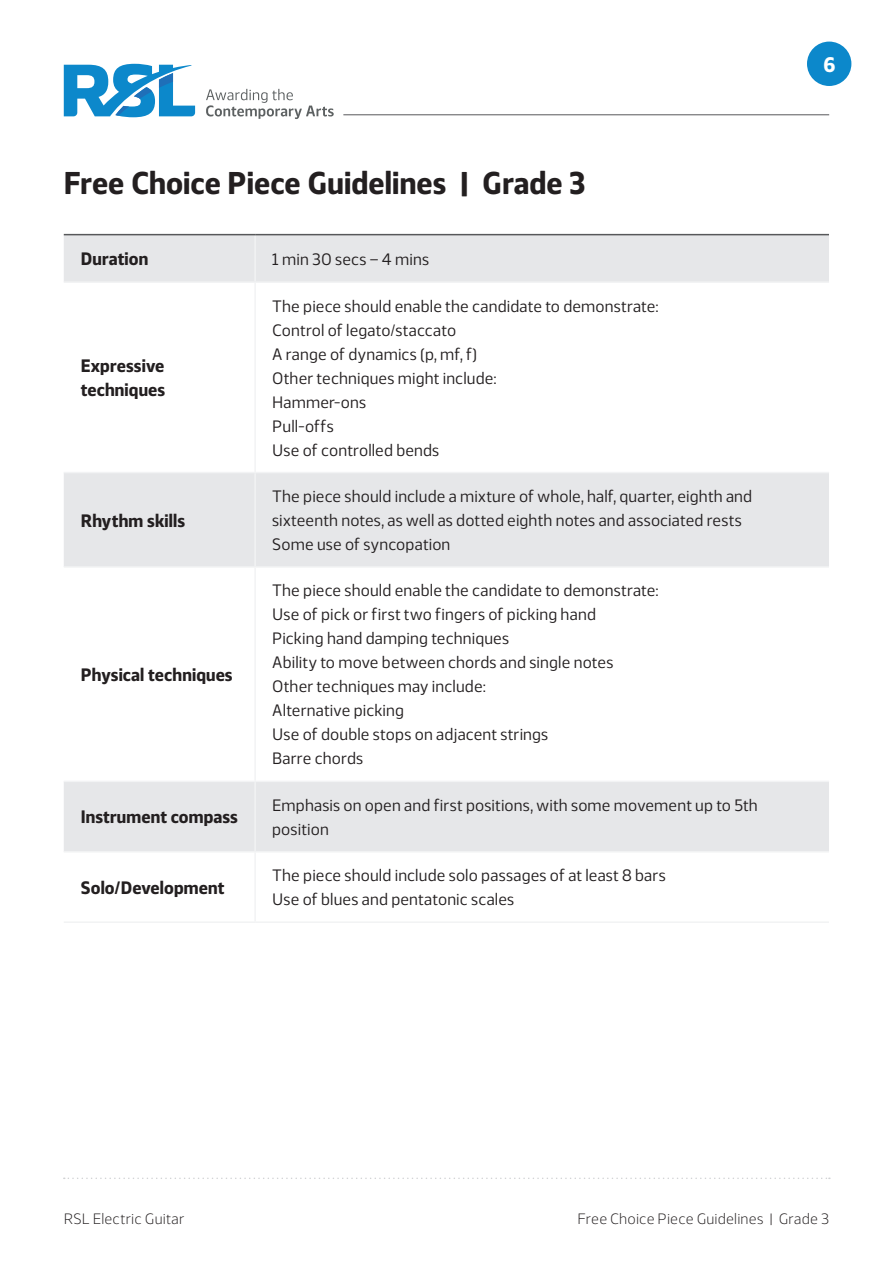
<style>
.page{position:relative;width:893px;height:1263px;background:#fff}
.page>*{position:absolute;margin:0;border:0;box-sizing:border-box;transform-origin:0 0}
.t1{font:700 31.5px "Webnar";letter-spacing:.005em;color:#231f20}
.t2{font:700 21px "Webnar";color:#fff}
.t3{font:700 18px/24px "Webnar";letter-spacing:.005em;color:#231f20}
.t4{font:16.5px/24px "Webnar";letter-spacing:.01em;color:#231f20}
.t5{font:300 15px "Webnar";letter-spacing:.01em;color:#231f20}
</style>
<div class="page">
<svg style="left:64px;top:64px;width:131px;height:53px"></svg>
<svg style="left:206px;top:89px;width:128px;height:30px"></svg>
<hr style="left:343px;top:114px;width:486px;height:1px;background:#57585a">
<svg style="left:64px;top:1177px;width:766px;height:2px"></svg>
<div style="left:807px;top:42px;width:44px;height:44px;background:#0c88cb;border-radius:50%"></div>
<div style="left:64px;top:235px;width:765px;height:46px;background:#e6e7e9"></div>
<svg style="left:64px;top:473px;width:765px;height:378px"></svg>
<hr style="left:254px;top:235px;width:2px;height:46px;background:#f2f3f4">
<hr style="left:64px;top:281px;width:191px;height:2px;background:#f2f3f4">
<hr style="left:255px;top:281px;width:574px;height:2px;background:#f2f3f4">
<hr style="left:254px;top:283px;width:2px;height:189px;background:#f2f3f4">
<hr style="left:64px;top:472px;width:191px;height:1px;background:#f2f3f4">
<hr style="left:255px;top:472px;width:574px;height:1px;background:#f2f3f4">
<hr style="left:254px;top:473px;width:2px;height:93px;background:#f2f3f4">
<hr style="left:64px;top:566px;width:191px;height:2px;background:#f2f3f4">
<hr style="left:255px;top:566px;width:574px;height:2px;background:#f2f3f4">
<hr style="left:254px;top:568px;width:2px;height:213px;background:#f2f3f4">
<hr style="left:64px;top:781px;width:191px;height:1px;background:#f2f3f4">
<hr style="left:255px;top:781px;width:574px;height:1px;background:#f2f3f4">
<hr style="left:254px;top:782px;width:2px;height:69px;background:#f2f3f4">
<hr style="left:64px;top:851px;width:191px;height:1px;background:#f2f3f4">
<hr style="left:255px;top:851px;width:574px;height:1px;background:#f2f3f4">
<hr style="left:254px;top:852px;width:2px;height:69px;background:#f2f3f4">
<hr style="left:64px;top:921px;width:191px;height:2px;background:#f2f3f4">
<hr style="left:255px;top:921px;width:574px;height:2px;background:#f2f3f4">
<hr style="left:64px;top:234px;width:191px;height:1px;background:#57585a">
<hr style="left:255px;top:234px;width:574px;height:1px;background:#57585a">
<p class="t1" style="left:64px;top:158px;width:523px">Free Choice Piece Guidelines | Grade 3</p>
<p class="t3" style="left:81px;top:246px;width:69px">Duration</p>
<p class="t4" style="left:272px;top:246px;width:159px">1 min 30 secs – 4 mins</p>
<p class="t3" style="left:81px;top:353px;width:86px">Expressive techniques</p>
<p class="t3" style="left:81px;top:507px;width:106px">Rhythm skills</p>
<p class="t3" style="left:81px;top:661px;width:153px">Physical techniques</p>
<p class="t3" style="left:81px;top:804px;width:159px">Instrument compass</p>
<p class="t3" style="left:81px;top:874px;width:145px">Solo/Development</p>
<p class="t4" style="left:272px;top:292px;width:388px">The piece should enable the candidate to demonstrate:</p>
<p class="t4" style="left:272px;top:316px;width:186px">Control of legato/staccato</p>
<p class="t4" style="left:272px;top:340px;width:207px">A range of dynamics (p, mf, f)</p>
<p class="t4" style="left:272px;top:364px;width:226px">Other techniques might include:</p>
<p class="t4" style="left:272px;top:388px;width:95px">Hammer-ons</p>
<p class="t4" style="left:272px;top:412px;width:63px">Pull-offs</p>
<p class="t4" style="left:272px;top:436px;width:169px">Use of controlled bends</p>
<p class="t4" style="left:272px;top:483px;width:482px">The piece should include a mixture of whole, half, quarter, eighth and sixteenth notes, as well as dotted eighth notes and associated rests</p>
<p class="t4" style="left:272px;top:531px;width:180px">Some use of syncopation</p>
<p class="t4" style="left:272px;top:577px;width:388px">The piece should enable the candidate to demonstrate:</p>
<p class="t4" style="left:272px;top:601px;width:325px">Use of pick or first two fingers of picking hand</p>
<p class="t4" style="left:272px;top:625px;width:239px">Picking hand damping techniques</p>
<p class="t4" style="left:272px;top:649px;width:343px">Ability to move between chords and single notes</p>
<p class="t4" style="left:272px;top:673px;width:215px">Other techniques may include:</p>
<p class="t4" style="left:272px;top:697px;width:133px">Alternative picking</p>
<p class="t4" style="left:272px;top:721px;width:278px">Use of double stops on adjacent strings</p>
<p class="t4" style="left:272px;top:745px;width:93px">Barre chords</p>
<p class="t4" style="left:272px;top:792px;width:487px">Emphasis on open and first positions, with some movement up to 5th position</p>
<p class="t4" style="left:272px;top:862px;width:395px">The piece should include solo passages of at least 8 bars</p>
<p class="t4" style="left:272px;top:886px;width:244px">Use of blues and pentatonic scales</p>
<p class="t2" style="left:823px;top:48px;width:14px">6</p>
<p class="t5" style="left:64px;top:1207px;width:122px">RSL Electric Guitar</p>
<p class="t5" style="left:577px;top:1207px;width:253px">Free Choice Piece Guidelines | Grade 3</p>
</div>
